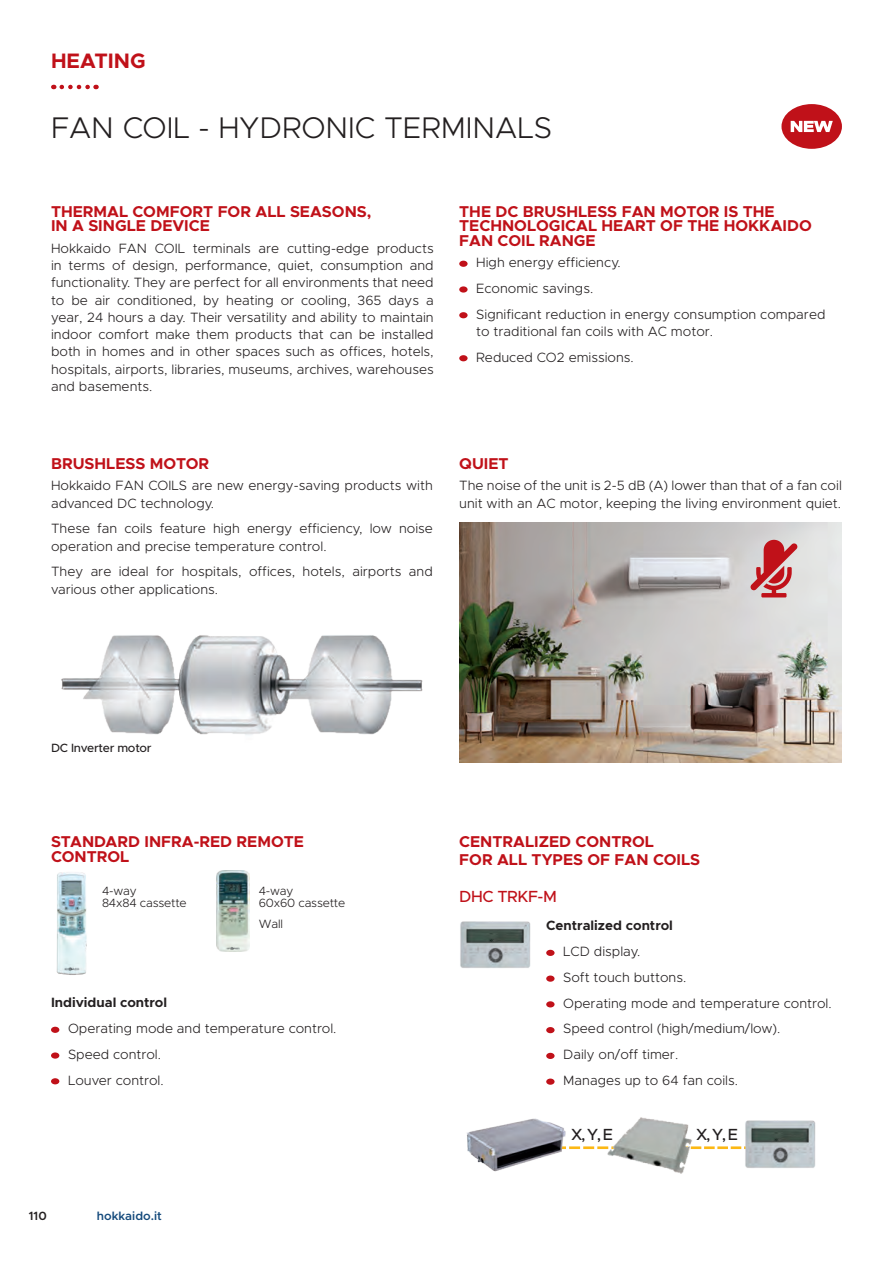
<style>
.page{position:relative;width:893px;height:1263px;background:#fff}
.page>*{position:absolute;margin:0;border:0;box-sizing:border-box;transform-origin:0 0}
.t1{font:300 30px "Metropolis";color:#231f20}
.t2{font:700 21px "Metropolis";color:#c01119}
.t3{font:500 16.2px "Metropolis";color:#231f20}
.t4{font:500 16.2px "Metropolis";letter-spacing:-.025em;color:#c01119}
.t5{font:700 15.75px/14.2px "Metropolis";color:#c01119}
.t6{font:300 13.5px/17.2px "Metropolis";color:#231f20}
.t7{font:700 13.5px "Metropolis";color:#231f20}
.t8{font:300 12px/12px "Metropolis";letter-spacing:-.015em;color:#231f20}
.t9{font:500 12px "Metropolis";letter-spacing:-.02em;color:#231f20}
.t10{font:600 12px "Metropolis";color:#144a7c}
.t11{font:600 12px "Metropolis";color:#231f20}
</style>
<div class="page">
<svg style="left:569px;top:1146px;width:173px;height:4px"></svg>
<img style="left:61px;top:635px;width:362px;height:100px">
<div style="left:546px;top:950px;width:9px;height:6px;background:#c01119;border-radius:50%"></div>
<div style="left:546px;top:975px;width:9px;height:7px;background:#c01119;border-radius:50%"></div>
<div style="left:546px;top:1001px;width:9px;height:6px;background:#c01119;border-radius:50%"></div>
<div style="left:546px;top:1027px;width:9px;height:6px;background:#c01119;border-radius:50%"></div>
<div style="left:546px;top:1053px;width:9px;height:6px;background:#c01119;border-radius:50%"></div>
<div style="left:546px;top:1078px;width:9px;height:7px;background:#c01119;border-radius:50%"></div>
<div style="left:459px;top:261px;width:9px;height:6px;background:#c01119;border-radius:50%"></div>
<div style="left:459px;top:286px;width:9px;height:7px;background:#c01119;border-radius:50%"></div>
<div style="left:459px;top:312px;width:9px;height:6px;background:#c01119;border-radius:50%"></div>
<div style="left:459px;top:355px;width:9px;height:6px;background:#c01119;border-radius:50%"></div>
<div style="left:51px;top:1027px;width:8px;height:6px;background:#c01119;border-radius:50%"></div>
<div style="left:51px;top:1052px;width:8px;height:7px;background:#c01119;border-radius:50%"></div>
<div style="left:51px;top:1078px;width:8px;height:6px;background:#c01119;border-radius:50%"></div>
<img style="left:460px;top:921px;width:71px;height:47px">
<img style="left:744px;top:1120px;width:72px;height:48px">
<img style="left:56px;top:872px;width:31px;height:103px">
<img style="left:217px;top:871px;width:32px;height:81px">
<svg style="left:62px;top:85px;width:35px;height:4px"></svg>
<div style="left:781px;top:104px;width:61px;height:45px;background:#c01119;border-radius:50%"></div>
<svg style="left:791px;top:121px;width:42px;height:11px"></svg>
<img style="left:467px;top:1118px;width:99px;height:54px">
<img style="left:606px;top:1117px;width:90px;height:57px">
<img style="left:459px;top:522px;width:383px;height:241px">
<svg style="left:750px;top:540px;width:48px;height:57px;background:#ce7c7f"></svg>
<h2 class="t2" style="left:51px;top:47px;width:96px">HEATING</h2>
<h1 class="t1" style="left:51px;top:109px;width:503px">FAN COIL - HYDRONIC TERMINALS</h1>
<p class="t5" style="left:51px;top:205px;width:322px">THERMAL COMFORT FOR ALL SEASONS,<br>IN A SINGLE DEVICE</p>
<p class="t6" style="left:51px;top:239px;width:384px;text-align:justify">Hokkaido FAN COIL terminals are cutting-edge products in terms of design, performance, quiet, consumption and functionality. They are perfect for all environments that need to be air conditioned, by heating or cooling, 365 days a year, 24 hours a day. Their versatility and ability to maintain indoor comfort make them products that can be installed both in homes and in other spaces such as offices, hotels, hospitals, airports, libraries, museums, archives, warehouses and basements.</p>
<p class="t5" style="left:459px;top:205px;width:354px">THE DC BRUSHLESS FAN MOTOR IS THE<br>TECHNOLOGICAL HEART OF THE HOKKAIDO<br>FAN COIL RANGE</p>
<p class="t6" style="left:476px;top:249px;width:351px;line-height:25.8px">High energy efficiency.<br>Economic savings.<br>Significant reduction in energy consumption compared</p>
<p class="t6" style="left:476px;top:318px;width:238px;line-height:25.8px">to traditional fan coils with AC motor.<br>Reduced CO2 emissions.</p>
<p class="t5" style="left:51px;top:456px;width:160px">BRUSHLESS MOTOR</p>
<p class="t6" style="left:51px;top:477px;width:383px">Hokkaido FAN COILS are new energy-saving products with advanced DC technology.</p>
<p class="t6" style="left:51px;top:520px;width:383px">These fan coils feature high energy efficiency, low noise operation and precise temperature control.</p>
<p class="t6" style="left:51px;top:563px;width:383px">They are ideal for hospitals, offices, hotels, airports and various other applications.</p>
<p class="t5" style="left:459px;top:456px;width:51px">QUIET</p>
<p class="t6" style="left:459px;top:477px;width:384px">The noise of the unit is 2-5 dB (A) lower than that of a fan coil unit with an AC motor, keeping the living environment quiet.</p>
<p class="t9" style="left:51px;top:740px;width:102px">DC Inverter motor</p>
<p class="t5" style="left:51px;top:834px;width:254px;line-height:15px">STANDARD INFRA-RED REMOTE<br>CONTROL</p>
<p class="t5" style="left:459px;top:833px;width:242px;line-height:18px">CENTRALIZED CONTROL<br>FOR ALL TYPES OF FAN COILS</p>
<p class="t8" style="left:102px;top:885px;width:86px">4-way<br>84x84 cassette</p>
<p class="t8" style="left:259px;top:885px;width:88px">4-way<br>60x60 cassette</p>
<p class="t8" style="left:259px;top:917px;width:26px">Wall</p>
<p class="t7" style="left:51px;top:994px;width:118px">Individual control</p>
<p class="t6" style="left:68px;top:1015px;width:270px;line-height:25.8px">Operating mode and temperature control.<br>Speed control.<br>Louver control.</p>
<p class="t11" style="left:29px;top:1209px;width:19px">110</p>
<p class="t10" style="left:97px;top:1209px;width:66px">hokkaido.it</p>
<p class="t4" style="left:459px;top:886px;width:99px">DHC TRKF-M</p>
<p class="t7" style="left:546px;top:917px;width:128px">Centralized control</p>
<p class="t6" style="left:563px;top:939px;width:270px;line-height:25.8px">LCD display.<br>Soft touch buttons.<br>Operating mode and temperature control.<br>Speed control (high/medium/low).<br>Daily on/off timer.<br>Manages up to 64 fan coils.</p>
<p class="t3" style="left:571px;top:1124px;width:43px">X, Y, E</p>
<p class="t3" style="left:696px;top:1124px;width:43px">X, Y, E</p>
</div>
